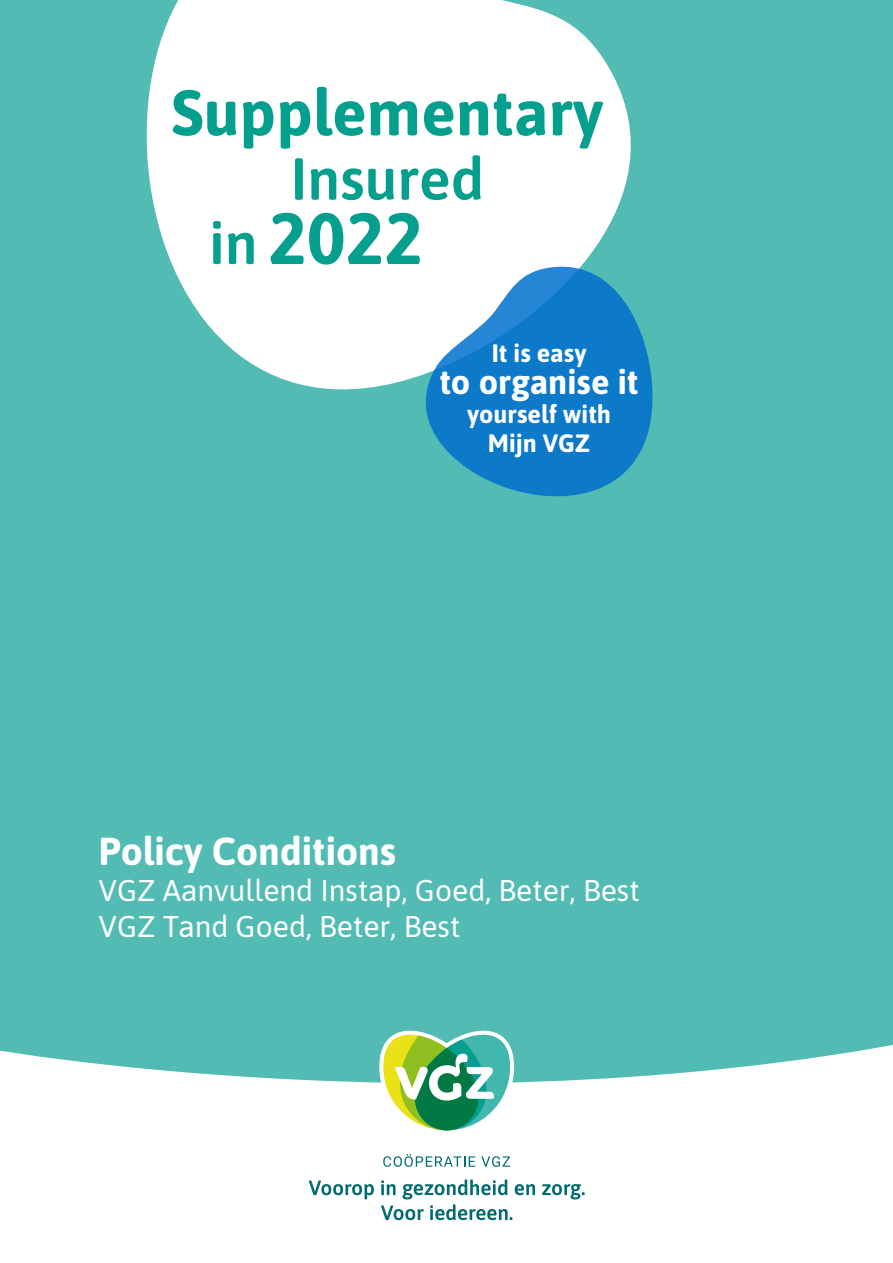
<style>
.page{position:relative;width:893px;height:1263px;background:#fff}
.page>*{position:absolute;margin:0;border:0;box-sizing:border-box;transform-origin:0 0}
.H1_omslag{font:700 72.3px "Asap";color:#059f8e}
.H1_omslag-2{font:700 64.35px "Asap";color:#059f8e}
.H1_omslag-3{font:600 58.95px "Asap";color:#059f8e}
.H2_omslag{font:700 39px "Asap";color:#fff}
.CTA_groot{font:700 34.35px "Asap";color:#fff}
.H3_omslag{font:30px "Asap";color:#fff}
.CTA{font:700 25.05px/29.1px "Asap";color:#fff;text-align:center}
.s1{font-weight:600;font-size:58.95px}
</style>
<div class="page">
<div style="left:0;top:0;width:893px;height:1198px;background:#52bbb3"></div>
<svg style="left:146px;top:0;width:485px;height:390px;background:#ebf7f6"></svg>
<svg style="left:398px;top:257px;width:255px;height:240px;fill:#0c7ac9"></svg>
<svg style="left:0;top:1045px;width:893px;height:176px;fill:#fff"></svg>
<svg style="left:379px;top:1031px;width:135px;height:103px;background:#90c99a"></svg>
<svg style="left:383px;top:1154px;width:92px;height:13px"></svg>
<svg style="left:481px;top:1156px;width:29px;height:11px"></svg>
<svg style="left:309px;top:1180px;width:65px;height:19px"></svg>
<svg style="left:542px;top:1184px;width:43px;height:15px"></svg>
<svg style="left:381px;top:1179px;width:154px;height:41px"></svg>
<p class="H1_omslag-2" style="left:171px;top:67px;width:433px">Supplementary</p>
<p class="H1_omslag-3" style="left:291px;top:137px;width:195px">Insured</p>
<p class="H1_omslag" style="left:209px;top:187px;width:215px"><span class="s1">in</span> 2022</p>
<p class="CTA" style="left:492px;top:338px;width:96px">It is easy</p>
<p class="CTA_groot" style="left:440px;top:358px;width:201px">to organise it</p>
<p class="CTA" style="left:467px;top:399px;width:145px">yourself with<br>Mijn VGZ</p>
<p class="H2_omslag" style="left:99px;top:824px;width:299px">Policy Conditions</p>
<p class="H3_omslag" style="left:99px;top:870px;width:543px">VGZ Aanvullend Instap, Goed, Beter, Best</p>
<p class="H3_omslag" style="left:99px;top:906px;width:363px">VGZ Tand Goed, Beter, Best</p>
</div>
